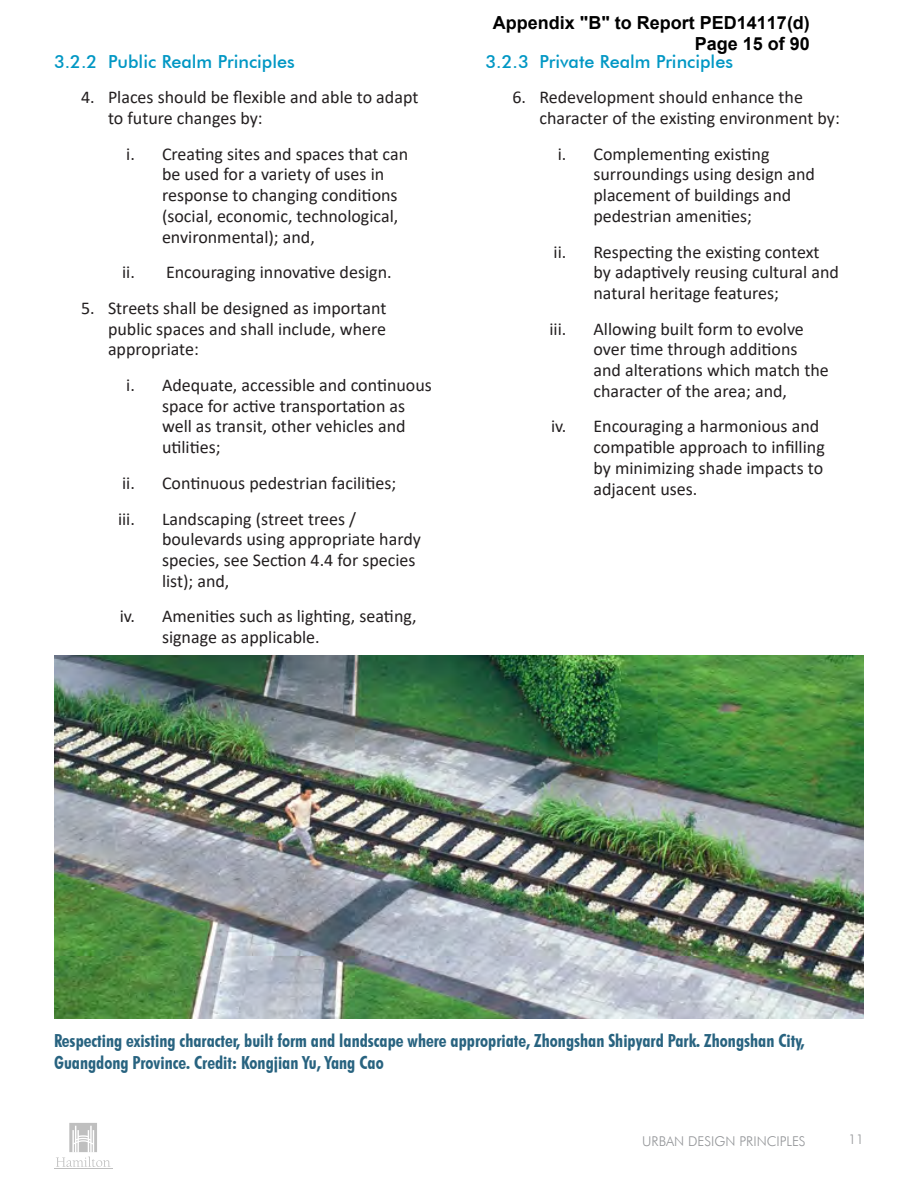
<style>
.page{position:relative;width:918px;height:1188px;background:#fff}
.page>*{position:absolute;margin:0;border:0;box-sizing:border-box;transform-origin:0 0}
.t1{font:18px/20.7px "Calibri";color:#231f20}
.t2{font:700 condensed 18px/21.6px "Futura BT";color:#286380}
.t3{font:500 18px "Futura BT";color:#0097c4}
.t4{font:700 18px/21.6px "Arial";color:#000;text-align:right}
.t5{font:300 13.5px "Futura BT";color:#939598}
</style>
<div class="page">
<hr style="left:54px;top:1169px;width:58px;height:1px;background:#bfbfbf">
<svg style="left:56px;top:1123px;width:54px;height:44px"></svg>
<img style="left:54px;top:656px;width:810px;height:362px">
<p class="t3" style="left:54px;top:50px;width:242px">3.2.2 Public Realm Principles</p>
<p class="t1" style="left:108px;top:87px;width:312px;text-indent:-27px">4. Places should be flexible and able to adapt to future changes by:</p>
<p class="t1" style="left:162px;top:143px;width:248px;text-indent:-36px">i. Creating sites and spaces that can be used for a variety of uses in response to changing conditions (social, economic, technological, environmental); and,</p>
<p class="t1" style="left:122px;top:261px;width:271px">ii. Encouraging innovative design.</p>
<p class="t1" style="left:108px;top:297px;width:280px;text-align:justify;text-indent:-27px">5. Streets shall be designed as important public spaces and shall include, where appropriate:</p>
<p class="t1" style="left:162px;top:374px;width:271px;text-indent:-36px">i. Adequate, accessible and continuous space for active transportation as well as transit, other vehicles and utilities;</p>
<p class="t1" style="left:122px;top:472px;width:276px">ii. Continuous pedestrian facilities;</p>
<p class="t1" style="left:118px;top:508px;width:18px">iii.</p>
<p class="t1" style="left:162px;top:508px;width:261px">Landscaping (street trees / boulevards using appropriate hardy species, see Section 4.4 for species list); and,</p>
<p class="t1" style="left:162px;top:606px;width:256px;text-indent:-42px">iv. Amenities such as lighting, seating, signage as applicable.</p>
<p class="t4" style="left:493px;top:12px;width:319px">Appendix "B" to Report PED14117(d)<br>Page 15 of 90</p>
<p class="t3" style="left:485px;top:50px;width:249px">3.2.3 Private Realm Principles</p>
<p class="t1" style="left:539px;top:87px;width:302px;text-indent:-27px">6. Redevelopment should enhance the character of the existing environment by:</p>
<p class="t1" style="left:593px;top:143px;width:223px;text-indent:-36px">i. Complementing existing surroundings using design and placement of buildings and pedestrian amenities;</p>
<p class="t1" style="left:593px;top:241px;width:247px;text-indent:-40px">ii. Respecting the existing context by adaptively reusing cultural and natural heritage features;</p>
<p class="t1" style="left:550px;top:318px;width:18px">iii.</p>
<p class="t1" style="left:593px;top:318px;width:237px">Allowing built form to evolve over time through additions and alterations which match the character of the area; and,</p>
<p class="t1" style="left:593px;top:416px;width:233px;text-indent:-42px">iv. Encouraging a harmonious and compatible approach to infilling by minimizing shade impacts to adjacent uses.</p>
<p class="t2" style="left:54px;top:1030px;width:752px">Respecting existing character, built form and landscape where appropriate, Zhongshan Shipyard Park. Zhongshan City,<br>Guangdong Province. Credit: Kongjian Yu, Yang Cao</p>
<p class="t5" style="left:642px;top:1133px;width:165px">URBAN DESIGN PRINCIPLES</p>
<p class="t5" style="left:848px;top:1131px;width:17px">11</p>
</div>
